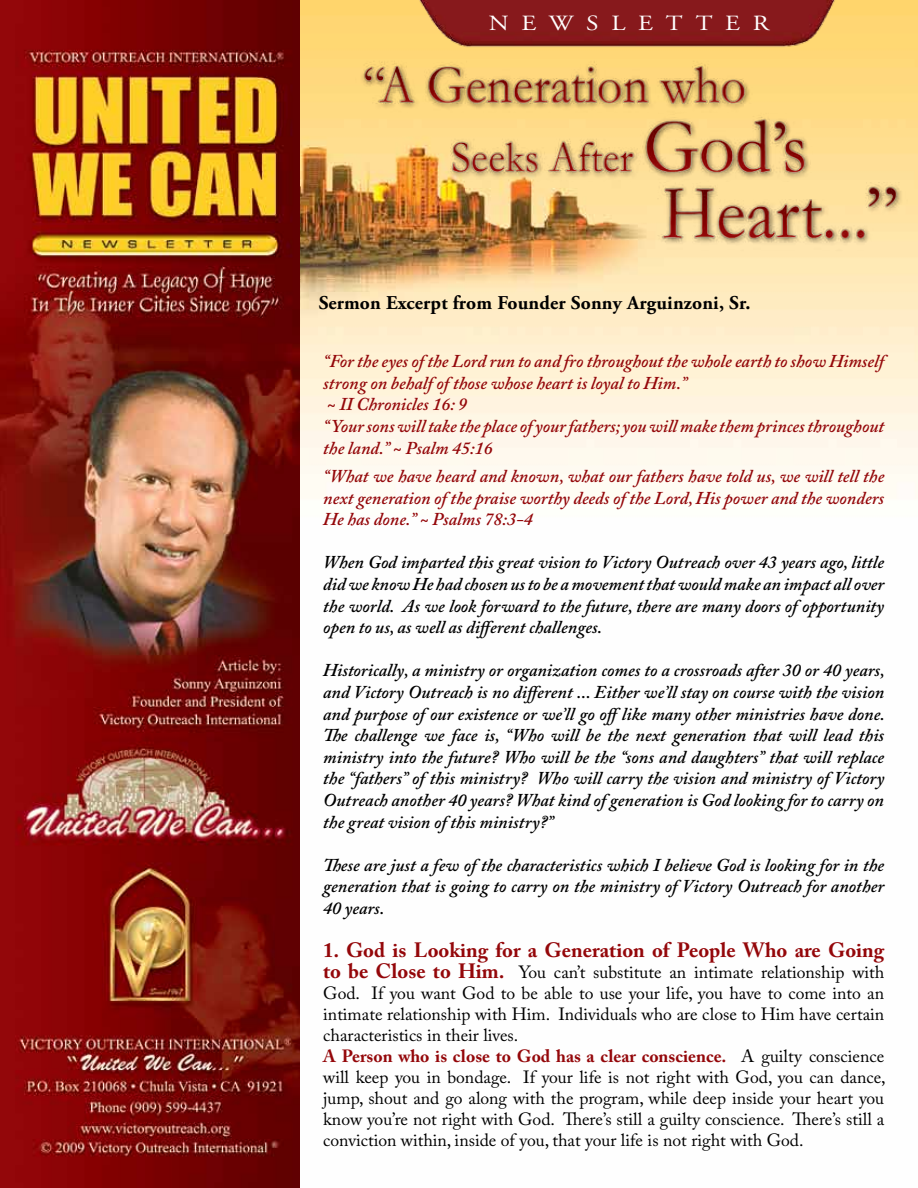
<style>
.page{position:relative;width:918px;height:1188px;background:#fff}
.page>*{position:absolute;margin:0;border:0;box-sizing:border-box;transform-origin:0 0}
.t1{font:21.6px "Adobe Garamond Pro";letter-spacing:.5em;color:#fff;scale:1.18 1}
.t2{font:700 20.7px "Adobe Caslon Pro";color:#94070a}
.t3{font:700 19.5px "Adobe Garamond Pro";letter-spacing:.01em;color:#000}
.t4{font:italic 600 18px/21.6px "Adobe Caslon Pro";color:#000;text-align:justify}
.t5{font:italic 600 18px/21.6px "Adobe Caslon Pro";color:#94070a}
.t6{font:17.7px/21px "Adobe Caslon Pro";color:#000}
.s1{font-weight:700;font-size:20.7px;color:#94070a}
.s2{font-weight:700;color:#94070a}
</style>
<div class="page">
<img style="left:300px;top:0;width:618px;height:499px">
<img style="left:0;top:0;width:300px;height:1188px">
<img style="left:329px;top:52px;width:589px;height:222px">
<img style="left:411px;top:0;width:432px;height:54px">
<p class="t1" style="left:489px;top:10px;width:239px">NEWSLETTER</p>
<p class="t3" style="left:319px;top:291px;width:433px">Sermon Excerpt from Founder Sonny Arguinzoni, Sr.</p>
<p class="t5" style="left:323px;top:350px;width:562px">“For the eyes of the Lord run to and fro throughout the whole earth to show Himself strong on behalf of those whose heart is loyal to Him.”<br>~ II Chronicles 16: 9<br>“Your sons will take the place of your fathers; you will make them princes throughout the land.” ~ Psalm 45:16</p>
<p class="t5" style="left:323px;top:465px;width:563px;text-align:justify">“What we have heard and known, what our fathers have told us, we will tell the next generation of the praise worthy deeds of the Lord, His power and the wonders He has done.” ~ Psalms 78:3-4</p>
<p class="t4" style="left:323px;top:551px;width:563px">When God imparted this great vision to Victory Outreach over 43 years ago, little did we know He had chosen us to be a movement that would make an impact all over the world. As we look forward to the future, there are many doors of opportunity open to us, as well as different challenges.</p>
<p class="t4" style="left:323px;top:659px;width:563px">Historically, a ministry or organization comes to a crossroads after 30 or 40 years, and Victory Outreach is no different ... Either we’ll stay on course with the vision and purpose of our existence or we’ll go offlike many other ministries have done.<br>The challenge we face is, “Who will be the next generation that will lead this ministry into the future? Who will be the “sons and daughters” that will replace the “fathers” of this ministry? Who will carry the vision and ministry of Victory Outreach another 40 years? What kind of generation is God looking for to carry on the great vision of this ministry?”</p>
<p class="t4" style="left:323px;top:854px;width:563px">These are just a few of the characteristics which I believe God is looking for in the generation that is going to carry on the ministry of Victory Outreach for another 40 years.</p>
<p class="t2" style="left:323px;top:937px;width:563px">1. God is Looking for a Generation of People Who are Going</p>
<p class="t6" style="left:323px;top:961px;width:564px"><span class="s1">to be Close to Him.</span> You can’t substitute an intimate relationship with God. If you want God to be able to use your life, you have to come into an intimate relationship with Him. Individuals who are close to Him have certain characteristics in their lives.<br><span class="s2">A Person who is close to God has a clear conscience.</span> A guilty conscience will keep you in bondage. If your life is not right with God, you can dance, jump, shout and go along with the program, while deep inside your heart you know you’re not right with God. There’s still a guilty conscience. There’s still a conviction within, inside of you, that your life is not right with God.</p>
</div>
